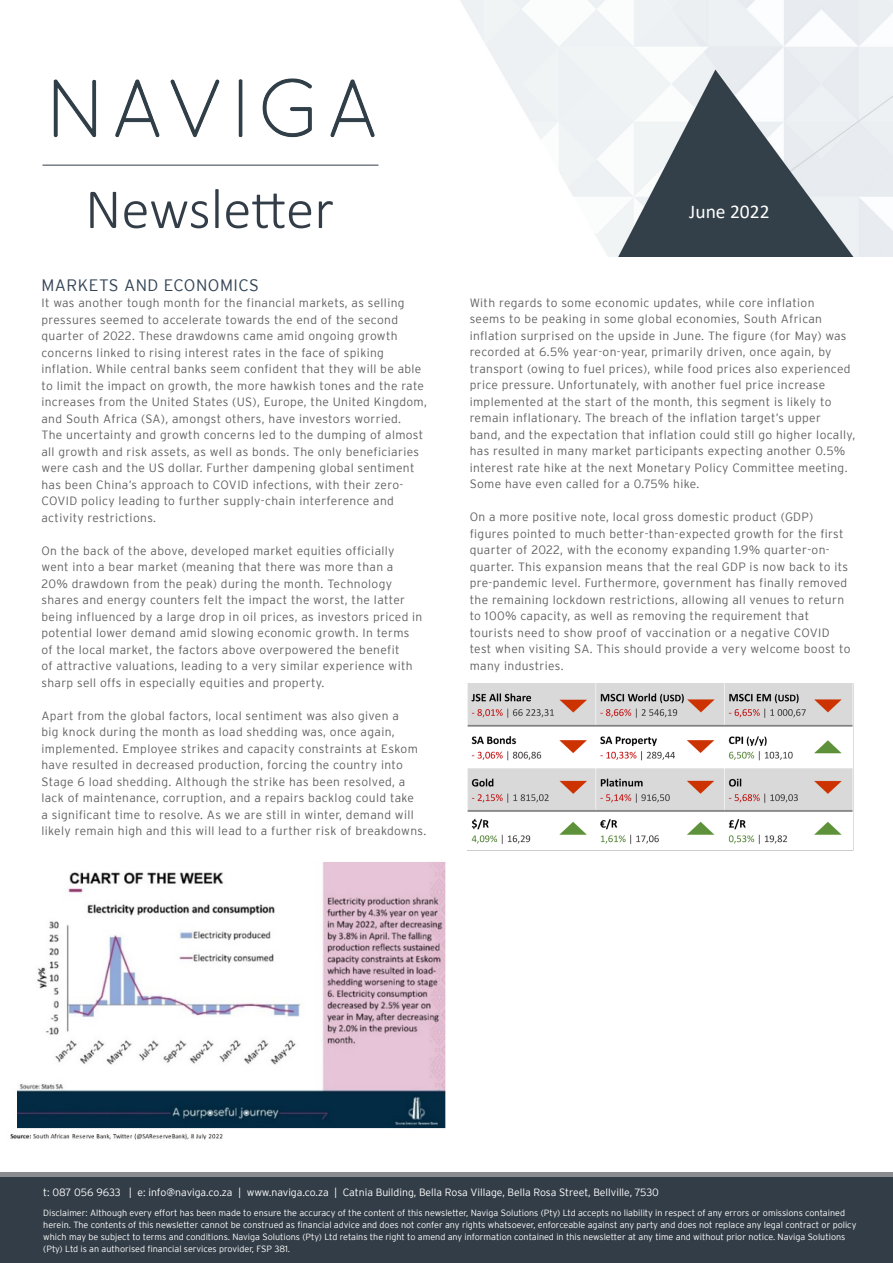
<style>
.page{position:relative;width:893px;height:1263px;background:#fff}
.page>*{position:absolute;margin:0;border:0;box-sizing:border-box;transform-origin:0 0}
.t1{font:300 57px "Calibri";color:#323d47}
.t2{font:19.5px "Calibri";color:#fff}
.t3{font:300 16.5px "Interstate";letter-spacing:.03em;color:#324355}
.t4{font:300 12px/16.5px "Interstate";letter-spacing:.03em;color:#626161}
.t5{font:300 10.5px "Interstate";color:#fff}
.t6{font:300 9px/12px "Interstate";color:#fff}
</style>
<div class="page">
<img style="left:42px;top:0;width:851px;height:256px">
<img style="left:42px;top:59px;width:349px;height:98px">
<div style="left:1px;top:1174px;width:892px;height:89px;background:#333d47"></div>
<div style="left:1px;top:1172px;width:892px;height:5px;background:#8a8c8f"></div>
<img style="left:468px;top:684px;width:385px;height:167px">
<hr style="left:43px;top:165px;width:335px;height:1px;background:#323d47">
<img style="left:10px;top:862px;width:436px;height:278px">
<p class="t1" style="left:85px;top:174px;width:250px">Newsletter</p>
<p class="t3" style="left:41px;top:276px;width:219px">MARKETS AND ECONOMICS</p>
<p class="t4" style="left:41px;top:295px;width:387px">It was another tough month for the financial markets, as selling pressures seemed to accelerate towards the end of the second quarter of 2022. These drawdowns came amid ongoing growth concerns linked to rising interest rates in the face of spiking inflation. While central banks seem confident that they will be able to limit the impact on growth, the more hawkish tones and the rate increases from the United States (US), Europe, the United Kingdom, and South Africa (SA), amongst others, have investors worried.<br>The uncertainty and growth concerns led to the dumping of almost all growth and risk assets, as well as bonds. The only beneficiaries were cash and the US dollar. Further dampening global sentiment has been China’s approach to COVID infections, with their zero-COVID policy leading to further supply-chain interference and activity restrictions.</p>
<p class="t4" style="left:41px;top:542px;width:382px">On the back of the above, developed market equities officially went into a bear market (meaning that there was more than a 20% drawdown from the peak) during the month. Technology shares and energy counters felt the impact the worst, the latter being influenced by a large drop in oil prices, as investors priced in potential lower demand amid slowing economic growth. In terms of the local market, the factors above overpowered the benefit<br>of attractive valuations, leading to a very similar experience with sharp sell offs in especially equities and property.</p>
<p class="t4" style="left:41px;top:707px;width:386px">Apart from the global factors, local sentiment was also given a<br>big knock during the month as load shedding was, once again, implemented. Employee strikes and capacity constraints at Eskom have resulted in decreased production, forcing the country into Stage 6 load shedding. Although the strike has been resolved, a lack of maintenance, corruption, and a repairs backlog could take<br>a significant time to resolve. As we are still in winter, demand will likely remain high and this will lead to a further risk of breakdowns.</p>
<p class="t2" style="left:689px;top:198px;width:82px">June 2022</p>
<p class="t4" style="left:470px;top:294px;width:387px">With regards to some economic updates, while core inflation<br>seems to be peaking in some global economies, South African inflation surprised on the upside in June. The figure (for May) was recorded at 6.5% year-on-year, primarily driven, once again, by transport (owing to fuel prices), while food prices also experienced price pressure. Unfortunately, with another fuel price increase implemented at the start of the month, this segment is likely to remain inflationary. The breach of the inflation target’s upper<br>band, and the expectation that inflation could still go higher locally, has resulted in many market participants expecting another 0.5% interest rate hike at the next Monetary Policy Committee meeting.<br>Some have even called for a 0.75% hike.</p>
<p class="t4" style="left:470px;top:509px;width:382px">On a more positive note, local gross domestic product (GDP) figures pointed to much better-than-expected growth for the first quarter of 2022, with the economy expanding 1.9% quarter-on&shy;quarter. This expansion means that the real GDP is now back to its pre-pandemic level. Furthermore, government has finally removed the remaining lockdown restrictions, allowing all venues to return to 100% capacity, as well as removing the requirement that tourists need to show proof of vaccination or a negative COVID test when visiting SA. This should provide a very welcome boost to many industries.</p>
<p class="t5" style="left:43px;top:1187px;width:617px">t: 087 056 9633 | e: info@naviga.co.za | www.naviga.co.za | Catnia Building, Bella Rosa Village, Bella Rosa Street, Bellville, 7530</p>
<p class="t6" style="left:43px;top:1206px;width:815px">Disclaimer: Although every effort has been made to ensure the accuracy of the content of this newsletter, Naviga Solutions (Pty) Ltd accepts no liability in respect of any errors or omissions contained herein. The contents of this newsletter cannot be construed as financial advice and does not confer any rights whatsoever, enforceable against any party and does not replace any legal contract or policy which may be subject to terms and conditions. Naviga Solutions (Pty) Ltd retains the right to amend any information contained in this newsletter at any time and without prior notice. Naviga Solutions (Pty) Ltd is an authorised financial services provider, FSP 381.</p>
</div>
